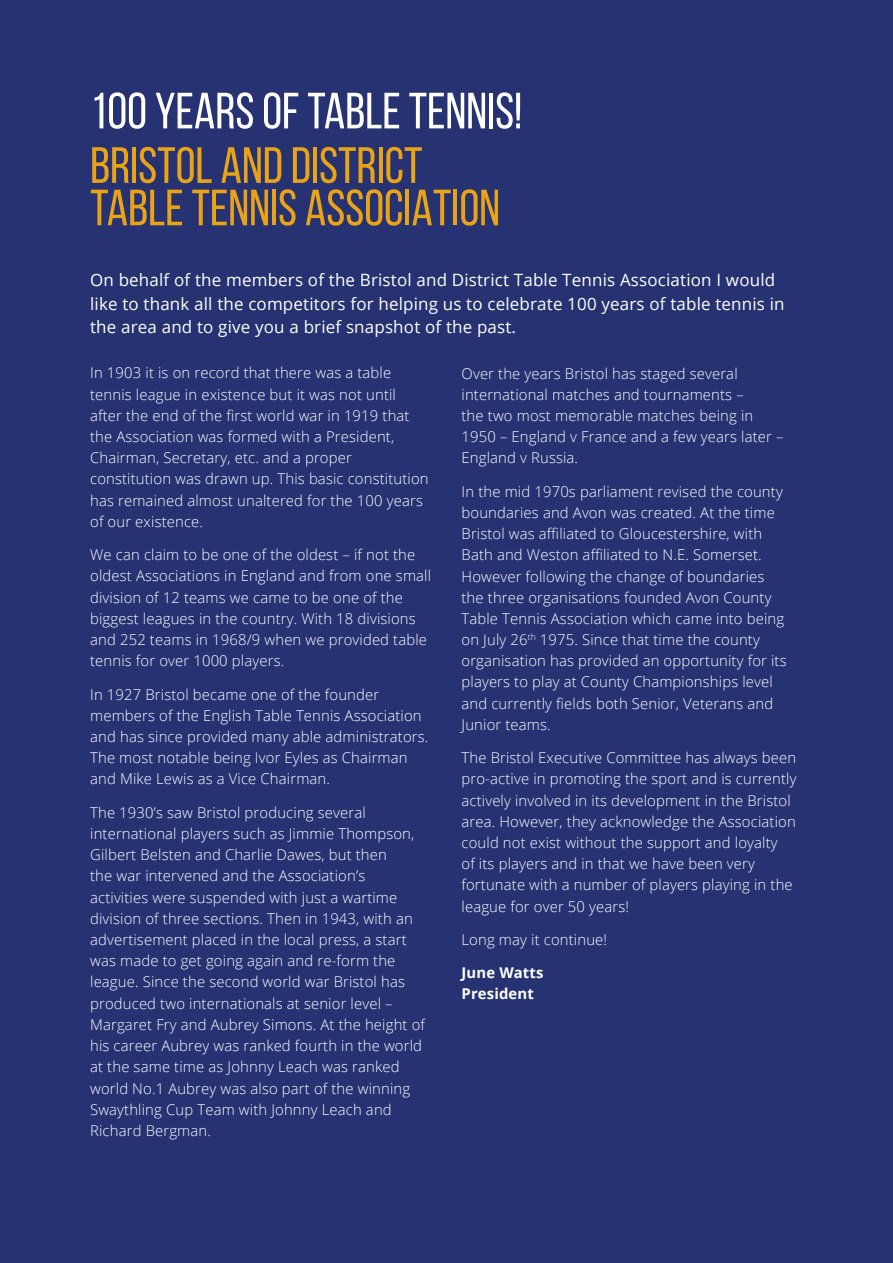
<style>
.page{position:relative;width:893px;height:1263px;background:#fff}
.page>*{position:absolute;margin:0;border:0;box-sizing:border-box;transform-origin:0 0}
.t1{font:50.85px/42.5px "Bebas Neue";color:#e9a316}
.t2{font:50.85px "Bebas Neue";color:#fff}
.t3{font:16.95px/23.4px "Open Sans";letter-spacing:.01em;color:#fff}
.t4{font:300 14.85px/21.1px "Open Sans";letter-spacing:.01em;color:#fff}
.t5{font:700 14.85px/21.1px "Open Sans";letter-spacing:.01em;color:#fff}
</style>
<div class="page">
<div style="left:43px;top:0;width:850px;height:1263px;background:#263272"></div>
<div style="left:0;top:0;width:43px;height:1263px;background:#263272"></div>
<h1 class="t2" style="left:90px;top:83px;width:433px">100 YEARS OF TABLE TENNIS!</h1>
<h1 class="t1" style="left:90px;top:144px;width:411px">BRISTOL AND DISTRICT<br>TABLE TENNIS ASSOCIATION</h1>
<p class="t3" style="left:90px;top:268px;width:696px">On behalf of the members of the Bristol and District Table Tennis Association I would like to thank all the competitors for helping us to celebrate 100 years of table tennis in the area and to give you a brief snapshot of the past.</p>
<p class="t4" style="left:90px;top:362px;width:340px">In 1903 it is on record that there was a table tennis league in existence but it was not until after the end of the first world war in 1919 that the Association was formed with a President, Chairman, Secretary, etc. and a proper constitution was drawn up. This basic constitution has remained almost unaltered for the 100 years of our existence.</p>
<p class="t4" style="left:90px;top:544px;width:342px">We can claim to be one of the oldest – if not the oldest Associations in England and from one small division of 12 teams we came to be one of the biggest leagues in the country. With 18 divisions and 252 teams in 1968/9 when we provided table tennis for over 1000 players.</p>
<p class="t4" style="left:90px;top:683px;width:340px">In 1927 Bristol became one of the founder members of the English Table Tennis Association and has since provided many able administrators.<br>The most notable being Ivor Eyles as Chairman and Mike Lewis as a Vice Chairman.</p>
<p class="t4" style="left:90px;top:801px;width:336px">The 1930’s saw Bristol producing several international players such as Jimmie Thompson, Gilbert Belsten and Charlie Dawes, but then<br>the war intervened and the Association’s activities were suspended with just a wartime division of three sections. Then in 1943, with an advertisement placed in the local press, a start was made to get going again and re-form the league. Since the second world war Bristol has produced two internationals at senior level – Margaret Fry and Aubrey Simons. At the height of his career Aubrey was ranked fourth in the world at the same time as Johnny Leach was ranked world No.1 Aubrey was also part of the winning Swaythling Cup Team with Johnny Leach and Richard Bergman.</p>
<p class="t4" style="left:461px;top:362px;width:323px">Over the years Bristol has staged several international matches and tournaments –<br>the two most memorable matches being in 1950 – England v France and a few years later – England v Russia.</p>
<p class="t4" style="left:461px;top:480px;width:327px">In the mid 1970s parliament revised the county boundaries and Avon was created. At the time Bristol was affiliated to Gloucestershire, with Bath and Weston affiliated to N.E. Somerset.<br>However following the change of boundaries the three organisations founded Avon County Table Tennis Association which came into being on July 26<sup>th</sup> 1975. Since that time the county organisation has provided an opportunity for its players to play at County Championships level and currently fields both Senior, Veterans and Junior teams.</p>
<p class="t4" style="left:461px;top:747px;width:337px">The Bristol Executive Committee has always been pro-active in promoting the sport and is currently actively involved in its development in the Bristol area. However, they acknowledge the Association could not exist without the support and loyalty<br>of its players and in that we have been very fortunate with a number of players playing in the league for over 50 years!</p>
<p class="t4" style="left:461px;top:928px;width:147px">Long may it continue!</p>
<p class="t5" style="left:461px;top:962px;width:84px">June Watts<br>President</p>
</div>
